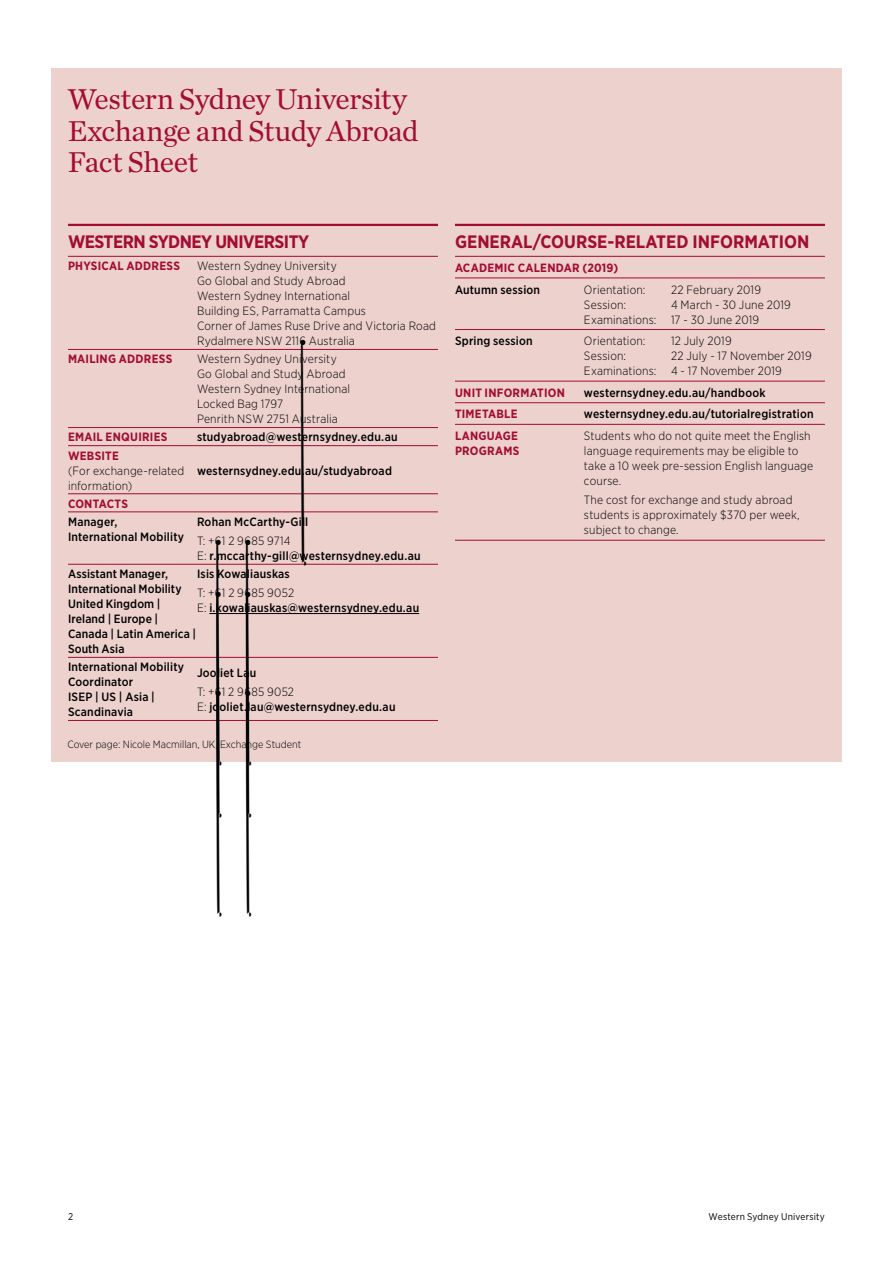
<style>
.page{position:relative;width:893px;height:1263px;background:#fff}
.page>*{position:absolute;margin:0;border:0;box-sizing:border-box;transform-origin:0 0}
.t1{font:30px/31.5px "Chronicle Text G1";letter-spacing:-.02em;color:#a30c33}
.t2{font:700 18px "Gotham Narrow";letter-spacing:-.005em;color:#a30c33}
.t3{font:700 18px "Gotham Narrow";letter-spacing:-.03em;color:#a30c33}
.t4{font:300 12px/15px "Gotham Narrow";letter-spacing:.015em;color:#000}
.t5{font:500 12px/15px "Gotham Narrow";letter-spacing:.015em;color:#000}
.t6{font:700 12px/15px "Gotham Narrow";letter-spacing:.02em;color:#a30c33}
.t7{font:300 10.5px "Gotham Narrow";color:#000}
.t8{font:9.75px "Gotham Narrow";letter-spacing:.02em;color:#000}
.s1{font-weight:300}
</style>
<div class="page">
<div style="left:51px;top:68px;width:791px;height:694px;background:#ecd1cd"></div>
<hr style="left:68px;top:256px;width:129px;height:1px;background:#a30c33">
<hr style="left:197px;top:256px;width:241px;height:1px;background:#a30c33">
<hr style="left:68px;top:224px;width:129px;height:2px;background:#a30c33">
<hr style="left:197px;top:224px;width:241px;height:2px;background:#a30c33">
<hr style="left:68px;top:349px;width:129px;height:1px;background:#a30c33">
<hr style="left:68px;top:427px;width:129px;height:1px;background:#a30c33">
<hr style="left:68px;top:445px;width:129px;height:1px;background:#a30c33">
<hr style="left:68px;top:493px;width:129px;height:1px;background:#a30c33">
<hr style="left:68px;top:511px;width:129px;height:1px;background:#a30c33">
<hr style="left:197px;top:349px;width:241px;height:1px;background:#a30c33">
<hr style="left:197px;top:427px;width:241px;height:1px;background:#a30c33">
<hr style="left:197px;top:445px;width:241px;height:1px;background:#a30c33">
<hr style="left:197px;top:493px;width:241px;height:1px;background:#a30c33">
<hr style="left:197px;top:511px;width:241px;height:1px;background:#a30c33">
<hr style="left:68px;top:564px;width:129px;height:1px;background:#a30c33">
<hr style="left:197px;top:564px;width:241px;height:1px;background:#a30c33">
<hr style="left:68px;top:720px;width:129px;height:1px;background:#a30c33">
<hr style="left:197px;top:720px;width:241px;height:1px;background:#a30c33">
<hr style="left:68px;top:657px;width:129px;height:1px;background:#a30c33">
<hr style="left:197px;top:657px;width:241px;height:1px;background:#a30c33">
<hr style="left:209px;top:613px;width:210px;height:1px;background:#000">
<hr style="left:455px;top:224px;width:129px;height:2px;background:#a30c33">
<hr style="left:584px;top:224px;width:241px;height:2px;background:#a30c33">
<hr style="left:455px;top:256px;width:129px;height:1px;background:#a30c33">
<hr style="left:584px;top:256px;width:241px;height:1px;background:#a30c33">
<hr style="left:455px;top:278px;width:129px;height:1px;background:#a30c33">
<hr style="left:455px;top:329px;width:129px;height:1px;background:#a30c33">
<hr style="left:455px;top:381px;width:129px;height:1px;background:#a30c33">
<hr style="left:455px;top:402px;width:129px;height:1px;background:#a30c33">
<hr style="left:455px;top:424px;width:129px;height:1px;background:#a30c33">
<hr style="left:455px;top:540px;width:129px;height:1px;background:#a30c33">
<hr style="left:584px;top:278px;width:241px;height:1px;background:#a30c33">
<hr style="left:584px;top:329px;width:241px;height:1px;background:#a30c33">
<hr style="left:584px;top:381px;width:241px;height:1px;background:#a30c33">
<hr style="left:584px;top:402px;width:241px;height:1px;background:#a30c33">
<hr style="left:584px;top:424px;width:241px;height:1px;background:#a30c33">
<hr style="left:584px;top:540px;width:241px;height:1px;background:#a30c33">
<h1 class="t1" style="left:68px;top:82px;width:352px">Western Sydney University<br>Exchange and Study Abroad<br>Fact Sheet</h1>
<h2 class="t3" style="left:68px;top:230px;width:243px">WESTERN SYDNEY UNIVERSITY</h2>
<p class="t6" style="left:68px;top:258px;width:113px">PHYSICAL ADDRESS</p>
<p class="t4" style="left:197px;top:258px;width:240px">Western Sydney University<br>Go Global and Study Abroad<br>Western Sydney International<br>Building ES, Parramatta Campus<br>Corner of James Ruse Drive and Victoria Road<br>Rydalmere NSW 2116 Australia</p>
<p class="t6" style="left:68px;top:351px;width:106px">MAILING ADDRESS</p>
<p class="t4" style="left:197px;top:351px;width:155px">Western Sydney University<br>Go Global and Study Abroad<br>Western Sydney International<br>Locked Bag 1797<br>Penrith NSW 2751 Australia</p>
<p class="t6" style="left:68px;top:430px;width:101px">EMAIL ENQUIRIES</p>
<p class="t5" style="left:197px;top:429px;width:202px">studyabroad@westernsydney.edu.au</p>
<p class="t6" style="left:68px;top:448px;width:52px">WEBSITE</p>
<p class="t4" style="left:68px;top:462px;width:118px">(For exchange-related information)</p>
<p class="t5" style="left:197px;top:463px;width:196px">westernsydney.edu.au/studyabroad</p>
<p class="t6" style="left:68px;top:496px;width:61px">CONTACTS</p>
<p class="t5" style="left:68px;top:514px;width:118px">Manager,<br>International Mobility</p>
<p class="t5" style="left:197px;top:514px;width:113px">Rohan McCarthy-Gill</p>
<p class="t5" style="left:197px;top:533px;width:225px"><span class="s1">T: +61 2 9685 9714<br>E:</span> r.mccarthy-gill@westernsydney.edu.au</p>
<p class="t5" style="left:68px;top:566px;width:130px">Assistant Manager,<br>International Mobility<br>United Kingdom |<br>Ireland | Europe |<br>Canada | Latin America |<br>South Asia</p>
<p class="t5" style="left:197px;top:566px;width:94px">Isis Kowaliauskas</p>
<p class="t5" style="left:197px;top:585px;width:224px"><span class="s1">T: +61 2 9685 9052<br>E:</span> i.kowaliauskas@westernsydney.edu.au</p>
<p class="t5" style="left:68px;top:659px;width:118px">International Mobility<br>Coordinator<br>ISEP | US | Asia |<br>Scandinavia</p>
<p class="t5" style="left:197px;top:665px;width:61px">Jooliet Lau</p>
<p class="t5" style="left:197px;top:684px;width:200px"><span class="s1">T: +61 2 9685 9052<br>E:</span> jooliet.lau@westernsydney.edu.au</p>
<p class="t7" style="left:68px;top:738px;width:235px">Cover page: Nicole Macmillan, UK, Exchange Student</p>
<h2 class="t2" style="left:455px;top:230px;width:356px">GENERAL/COURSE-RELATED INFORMATION</h2>
<p class="t6" style="left:455px;top:260px;width:165px">ACADEMIC CALENDAR (2019)</p>
<p class="t5" style="left:455px;top:282px;width:87px">Autumn session</p>
<p class="t4" style="left:584px;top:281px;width:63px">Orientation:</p>
<p class="t4" style="left:671px;top:281px;width:92px">22 February 2019</p>
<p class="t4" style="left:584px;top:296px;width:44px">Session:</p>
<p class="t4" style="left:584px;top:296px;width:208px;text-indent:87px">4 March - 30 June 2019<br>Examinations: 17 - 30 June 2019</p>
<p class="t5" style="left:455px;top:333px;width:79px">Spring session</p>
<p class="t4" style="left:584px;top:333px;width:63px">Orientation:</p>
<p class="t4" style="left:671px;top:333px;width:62px">12 July 2019</p>
<p class="t4" style="left:584px;top:348px;width:44px">Session:</p>
<p class="t4" style="left:584px;top:348px;width:229px;text-indent:87px">22 July - 17 November 2019<br>Examinations: 4 - 17 November 2019</p>
<p class="t6" style="left:455px;top:385px;width:111px">UNIT INFORMATION</p>
<p class="t5" style="left:584px;top:385px;width:183px">westernsydney.edu.au/handbook</p>
<p class="t6" style="left:455px;top:406px;width:64px">TIMETABLE</p>
<p class="t5" style="left:584px;top:406px;width:231px">westernsydney.edu.au/tutorialregistration</p>
<p class="t6" style="left:455px;top:428px;width:66px">LANGUAGE<br>PROGRAMS</p>
<p class="t4" style="left:584px;top:428px;width:231px">Students who do not quite meet the English language requirements may be eligible to take a 10 week pre-session English language course.</p>
<p class="t4" style="left:584px;top:492px;width:217px">The cost for exchange and study abroad students is approximately $370 per week, subject to change.</p>
<p class="t8" style="left:68px;top:1211px;width:7px">2</p>
<p class="t8" style="left:708px;top:1211px;width:118px">Western Sydney University</p>
</div>
